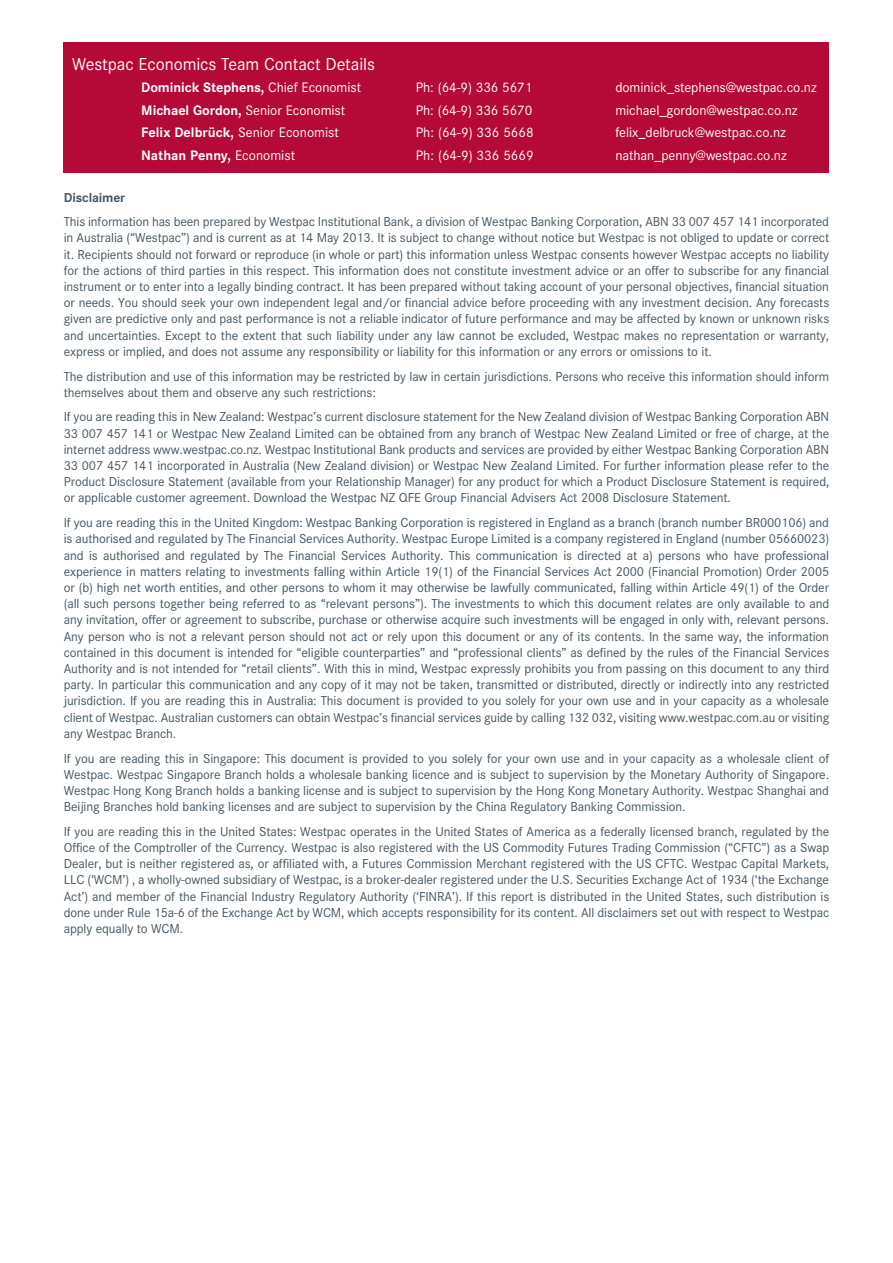
<style>
.page{position:relative;width:893px;height:1263px;background:#fff}
.page>*{position:absolute;margin:0;border:0;box-sizing:border-box;transform-origin:0 0}
.t1{font:18px "Corporate S";letter-spacing:-.005em;color:#fff}
.t2{font:14.25px "Corporate S";letter-spacing:-.005em;color:#fff}
.t3{font:700 14.25px "Corporate S";letter-spacing:-.005em;color:#fff}
.t4{font:13.5px/16.2px "Corporate S";letter-spacing:-.01em;color:#455560;text-align:justify}
.t5{font:700 13.5px "Corporate S";letter-spacing:-.01em;color:#455560}
.s1{font-weight:400}
.s2{font-weight:700}
</style>
<div class="page">
<div style="left:64px;top:43px;width:765px;height:130px;background:#b50938"></div>
<h1 class="t1" style="left:72px;top:53px;width:304px">Westpac Economics Team Contact Details</h1>
<p class="t3" style="left:141px;top:79px;width:221px">Dominick Stephens, <span class="s1">Chief Economist</span></p>
<p class="t2" style="left:416px;top:79px;width:118px">Ph: (64-9) 336 5671</p>
<p class="t2" style="left:615px;top:79px;width:203px">dominick_stephens@westpac.co.nz</p>
<p class="t2" style="left:141px;top:102px;width:205px"><span class="s2">Michael Gordon,</span> Senior Economist</p>
<p class="t2" style="left:416px;top:102px;width:118px">Ph: (64-9) 336 5670</p>
<p class="t2" style="left:615px;top:102px;width:184px">michael_gordon@westpac.co.nz</p>
<p class="t2" style="left:141px;top:124px;width:199px"><span class="s2">Felix Delbrück,</span> Senior Economist</p>
<p class="t2" style="left:416px;top:124px;width:119px">Ph: (64-9) 336 5668</p>
<p class="t2" style="left:615px;top:124px;width:172px">felix_delbruck@westpac.co.nz</p>
<p class="t3" style="left:141px;top:147px;width:155px">Nathan Penny, <span class="s1">Economist</span></p>
<p class="t2" style="left:416px;top:147px;width:119px">Ph: (64-9) 336 5669</p>
<p class="t2" style="left:615px;top:147px;width:173px">nathan_penny@westpac.co.nz</p>
<p class="t5" style="left:64px;top:189px;width:63px">Disclaimer</p>
<p class="t4" style="left:64px;top:214px;width:767px">This information has been prepared by Westpac Institutional Bank, a division of Westpac Banking Corporation, ABN 33 007 457 141 incorporated in Australia (“Westpac”) and is current as at 14 May 2013. It is subject to change without notice but Westpac is not obliged to update or correct it. Recipients should not forward or reproduce (in whole or part) this information unless Westpac consents however Westpac accepts no liability for the actions of third parties in this respect. This information does not constitute investment advice or an offer to subscribe for any financial instrument or to enter into a legally binding contract. It has been prepared without taking account of your personal objectives, financial situation or needs. You should seek your own independent legal and/or financial advice before proceeding with any investment decision. Any forecasts given are predictive only and past performance is not a reliable indicator of future performance and may be affected by known or unknown risks and uncertainties. Except to the extent that such liability under any law cannot be excluded, Westpac makes no representation or warranty, express or implied, and does not assume any responsibility or liability for this information or any errors or omissions to it.</p>
<p class="t4" style="left:64px;top:368px;width:767px">The distribution and use of this information may be restricted by law in certain jurisdictions. Persons who receive this information should inform themselves about them and observe any such restrictions:</p>
<p class="t4" style="left:64px;top:409px;width:767px">If you are reading this in New Zealand: Westpac’s current disclosure statement for the New Zealand division of Westpac Banking Corporation ABN 33 007 457 141 or Westpac New Zealand Limited can be obtained from any branch of Westpac New Zealand Limited or free of charge, at the internet address www.westpac.co.nz. Westpac Institutional Bank products and services are provided by either Westpac Banking Corporation ABN 33 007 457 141 incorporated in Australia (New Zealand division) or Westpac New Zealand Limited. For further information please refer to the Product Disclosure Statement (available from your Relationship Manager) for any product for which a Product Disclosure Statement is required, or applicable customer agreement. Download the Westpac NZ QFE Group Financial Advisers Act 2008 Disclosure Statement.</p>
<p class="t4" style="left:64px;top:515px;width:767px">If you are reading this in the United Kingdom: Westpac Banking Corporation is registered in England as a branch (branch number BR000106) and is authorised and regulated by The Financial Services Authority. Westpac Europe Limited is a company registered in England (number 05660023) and is authorised and regulated by The Financial Services Authority. This communication is directed at a) persons who have professional experience in matters relating to investments falling within Article 19(1) of the Financial Services Act 2000 (Financial Promotion) Order 2005 or (b) high net worth entities, and other persons to whom it may otherwise be lawfully communicated, falling within Article 49(1) of the Order (all such persons together being referred to as “relevant persons”). The investments to which this document relates are only available to and any invitation, offer or agreement to subscribe, purchase or otherwise acquire such investments will be engaged in only with, relevant persons.<br>Any person who is not a relevant person should not act or rely upon this document or any of its contents. In the same way, the information contained in this document is intended for “eligible counterparties” and “professional clients” as defined by the rules of the Financial Services Authority and is not intended for “retail clients”. With this in mind, Westpac expressly prohibits you from passing on this document to any third party. In particular this communication and any copy of it may not be taken, transmitted or distributed, directly or indirectly into any restricted jurisdiction. If you are reading this in Australia: This document is provided to you solely for your own use and in your capacity as a wholesale client of Westpac. Australian customers can obtain Westpac’s financial services guide by calling 132 032, visiting www.westpac.com.au or visiting any Westpac Branch.</p>
<p class="t4" style="left:64px;top:750px;width:767px">If you are reading this in Singapore: This document is provided to you solely for your own use and in your capacity as a wholesale client of Westpac. Westpac Singapore Branch holds a wholesale banking licence and is subject to supervision by the Monetary Authority of Singapore.<br>Westpac Hong Kong Branch holds a banking license and is subject to supervision by the Hong Kong Monetary Authority. Westpac Shanghai and Beijing Branches hold banking licenses and are subject to supervision by the China Regulatory Banking Commission.</p>
<p class="t4" style="left:64px;top:823px;width:767px">If you are reading this in the United States: Westpac operates in the United States of America as a federally licensed branch, regulated by the Office of the Comptroller of the Currency. Westpac is also registered with the US Commodity Futures Trading Commission (“CFTC”) as a Swap Dealer, but is neither registered as, or affiliated with, a Futures Commission Merchant registered with the US CFTC. Westpac Capital Markets, LLC (‘WCM’) , a wholly-owned subsidiary of Westpac, is a broker-dealer registered under the U.S. Securities Exchange Act of 1934 (‘the Exchange Act’) and member of the Financial Industry Regulatory Authority (‘FINRA’). If this report is distributed in the United States, such distribution is done under Rule 15a-6 of the Exchange Act by WCM, which accepts responsibility for its content. All disclaimers set out with respect to Westpac apply equally to WCM.</p>
</div>
